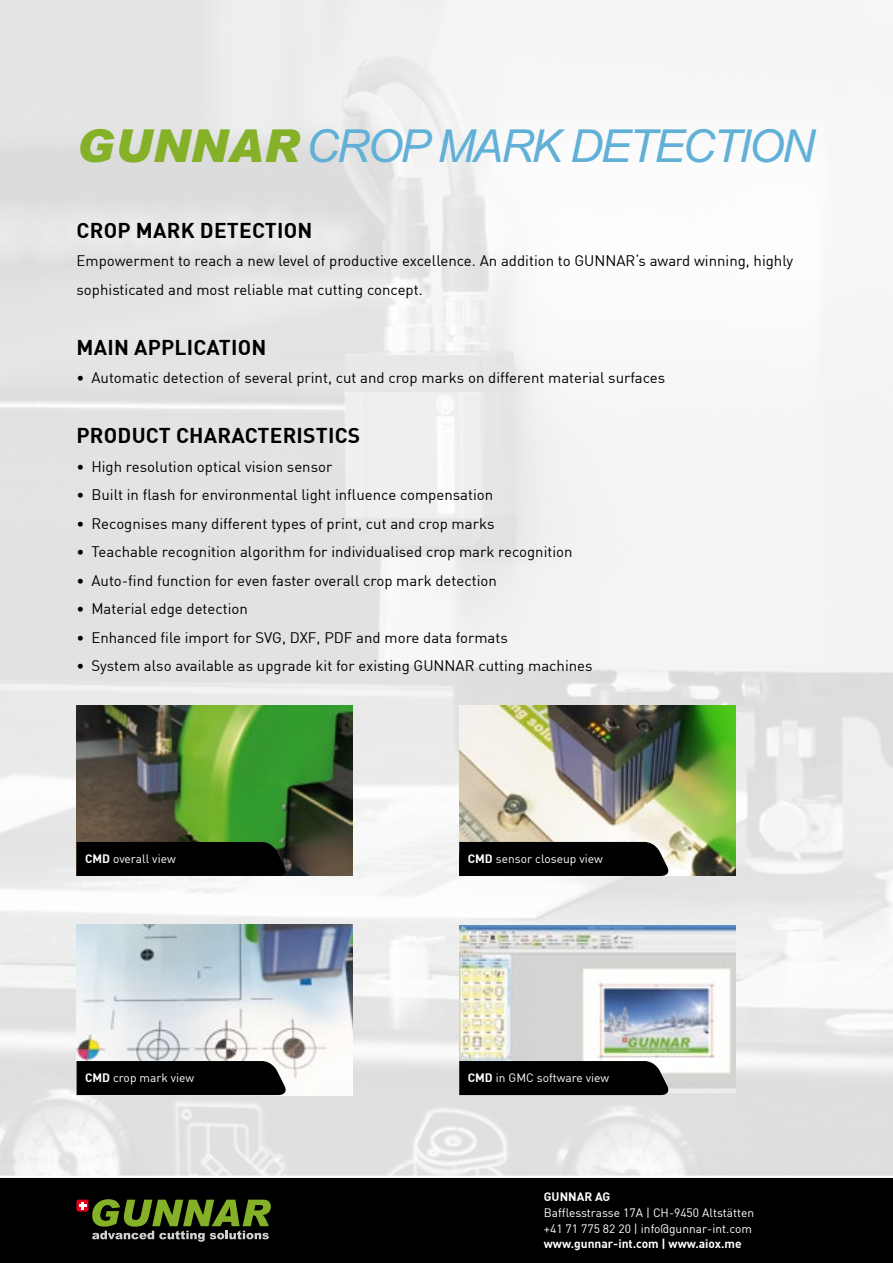
<style>
.page{position:relative;width:893px;height:1263px;background:#fff}
.page>*{position:absolute;margin:0;border:0;box-sizing:border-box;transform-origin:0 0}
.t1{font:italic 45.6px "Arial";letter-spacing:-.05em;color:#61b0d7}
.t2{font:700 21px "DIN";letter-spacing:.01em;color:#000}
.t3{font:15px/28.5px "DIN";color:#000}
.t4{font:12px/15.8px "DIN";color:#fff}
.t5{font:700 12px "DIN";color:#fff}
.s1{font-family:"Arial MT Std";font-weight:900;color:#84b128}
.s2{font-weight:700}
</style>
<div class="page">
<img style="left:0;top:0;width:893px;height:1176px">
<div style="left:0;top:1178px;width:893px;height:85px;background:#000"></div>
<svg style="left:77px;top:1199px;width:194px;height:43px"></svg>
<img style="left:459px;top:706px;width:277px;height:170px">
<img style="left:77px;top:706px;width:276px;height:170px">
<img style="left:77px;top:925px;width:276px;height:170px">
<img style="left:459px;top:925px;width:277px;height:169px">
<div style="left:77px;top:842px;width:212px;height:34px;background:#000"></div>
<svg style="left:77px;top:1061px;width:212px;height:34px;background:#0b0b0b"></svg>
<div style="left:459px;top:842px;width:213px;height:34px;background:#000"></div>
<svg style="left:459px;top:1061px;width:213px;height:34px;background:#0b0b0b"></svg>
<h1 class="t1" style="left:77px;top:117px;width:740px"><span class="s1">GUNNAR</span> CROP MARK DETECTION</h1>
<h2 class="t2" style="left:77px;top:216px;width:237px">CROP MARK DETECTION</h2>
<p class="t3" style="left:77px;top:246px;width:718px">Empowerment to reach a new level of productive excellence. An addition to GUNNAR‘s award winning, highly sophisticated and most reliable mat cutting concept.</p>
<h2 class="t2" style="left:77px;top:333px;width:191px">MAIN APPLICATION</h2>
<p class="t3" style="left:77px;top:363px;width:590px">• Automatic detection of several print, cut and crop marks on different material surfaces</p>
<h2 class="t2" style="left:77px;top:422px;width:285px">PRODUCT CHARACTERISTICS</h2>
<p class="t3" style="left:77px;top:452px;width:257px">• High resolution optical vision sensor</p>
<p class="t3" style="left:77px;top:480px;width:418px">• Built in flash for environmental light influence compensation</p>
<p class="t3" style="left:77px;top:509px;width:419px">• Recognises many different types of print, cut and crop marks</p>
<p class="t3" style="left:77px;top:537px;width:498px">• Teachable recognition algorithm for individualised crop mark recognition</p>
<p class="t3" style="left:77px;top:566px;width:422px">• Auto-find function for even faster overall crop mark detection</p>
<p class="t3" style="left:77px;top:594px;width:173px">• Material edge detection</p>
<p class="t3" style="left:77px;top:623px;width:433px">• Enhanced file import for SVG, DXF, PDF and more data formats</p>
<p class="t3" style="left:77px;top:651px;width:518px">• System also available as upgrade kit for existing GUNNAR cutting machines</p>
<p class="t4" style="left:85px;top:851px;width:92px"><span class="s2">CMD</span> overall view</p>
<p class="t4" style="left:85px;top:1070px;width:111px"><span class="s2">CMD</span> crop mark view</p>
<p class="t4" style="left:468px;top:851px;width:137px"><span class="s2">CMD</span> sensor closeup view</p>
<p class="t4" style="left:468px;top:1070px;width:143px"><span class="s2">CMD</span> in GMC software view</p>
<p class="t5" style="left:544px;top:1189px;width:68px">GUNNAR AG</p>
<p class="t4" style="left:544px;top:1204px;width:212px">Bafflesstrasse 17A | CH-9450 Altstätten +41 71 775 82 20 | info@gunnar-int.com</p>
<p class="t5" style="left:544px;top:1236px;width:199px">www.gunnar-int.com | www.aiox.me</p>
</div>
